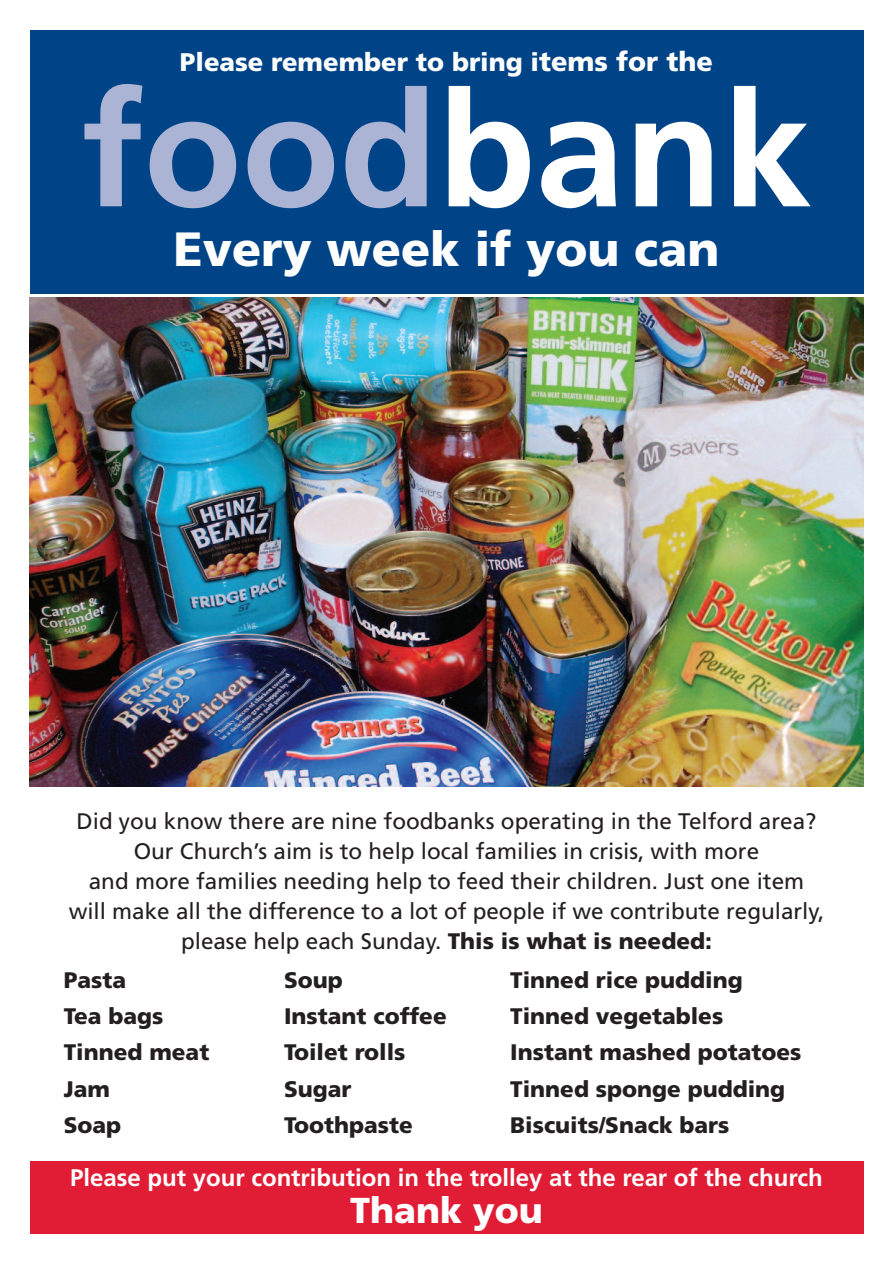
<style>
.page{position:relative;width:893px;height:1263px;background:#fff}
.page>*{position:absolute;margin:0;border:0;box-sizing:border-box;transform-origin:0 0}
.t1{font:700 160.5px "Frutiger";color:#fff}
.t2{font:900 48px "Frutiger";color:#fff}
.t3{font:900 36px "Frutiger";color:#fff}
.t4{font:900 25.5px "Frutiger";color:#fff}
.t5{font:700 24px "Frutiger";color:#fff}
.t6{font:22.5px/30px "Frutiger";color:#231f20;text-align:center}
.t7{font:900 22.5px "Frutiger";color:#231f20}
.s1{font-size:27px}
.s2{font-weight:900}
</style>
<div class="page">
<div style="left:30px;top:30px;width:833px;height:263px;background:#014387"></div>
<div style="left:30px;top:1161px;width:833px;height:72px;background:#e11d36"></div>
<img style="left:30px;top:298px;width:833px;height:489px">
<svg style="left:84px;top:84px;width:343px;height:124px"></svg>
<p class="t4" style="left:180px;top:52px;width:534px">Please remember to bring i<span class="s1">tems for the</span></p>
<h1 class="t1" style="left:438px;top:86px;width:376px">bank</h1>
<h2 class="t2" style="left:173px;top:230px;width:548px">Every week if you can</h2>
<p class="t6" style="left:69px;top:808px;width:757px">Did you know there are nine foodbanks operating in the Telford area?<br>Our Church’s aim is to help local families in crisis, with more<br>and more families needing help to feed their children. Just one item will make all the difference to a lot of people if we contribute regularly, please help each Sunday. <span class="s2">This is what is needed:</span></p>
<p class="t7" style="left:64px;top:971px;width:64px">Pasta</p>
<p class="t7" style="left:284px;top:971px;width:60px">Soup</p>
<p class="t7" style="left:510px;top:971px;width:234px">Tinned rice pudding</p>
<p class="t7" style="left:64px;top:1007px;width:101px">Tea bags</p>
<p class="t7" style="left:284px;top:1007px;width:164px">Instant coffee</p>
<p class="t7" style="left:510px;top:1007px;width:214px">Tinned vegetables</p>
<p class="t7" style="left:64px;top:1043px;width:147px">Tinned meat</p>
<p class="t7" style="left:284px;top:1043px;width:123px">Toilet rolls</p>
<p class="t7" style="left:510px;top:1043px;width:293px">Instant mashed potatoes</p>
<p class="t7" style="left:64px;top:1080px;width:48px">Jam</p>
<p class="t7" style="left:284px;top:1080px;width:69px">Sugar</p>
<p class="t7" style="left:510px;top:1080px;width:277px">Tinned sponge pudding</p>
<p class="t7" style="left:64px;top:1116px;width:59px">Soap</p>
<p class="t7" style="left:284px;top:1116px;width:130px">Toothpaste</p>
<p class="t7" style="left:510px;top:1116px;width:221px">Biscuits/Snack bars</p>
<p class="t5" style="left:70px;top:1168px;width:754px">Please put your contribution in the trolley at the rear of the church</p>
<h3 class="t3" style="left:350px;top:1196px;width:194px">Thank you</h3>
</div>
